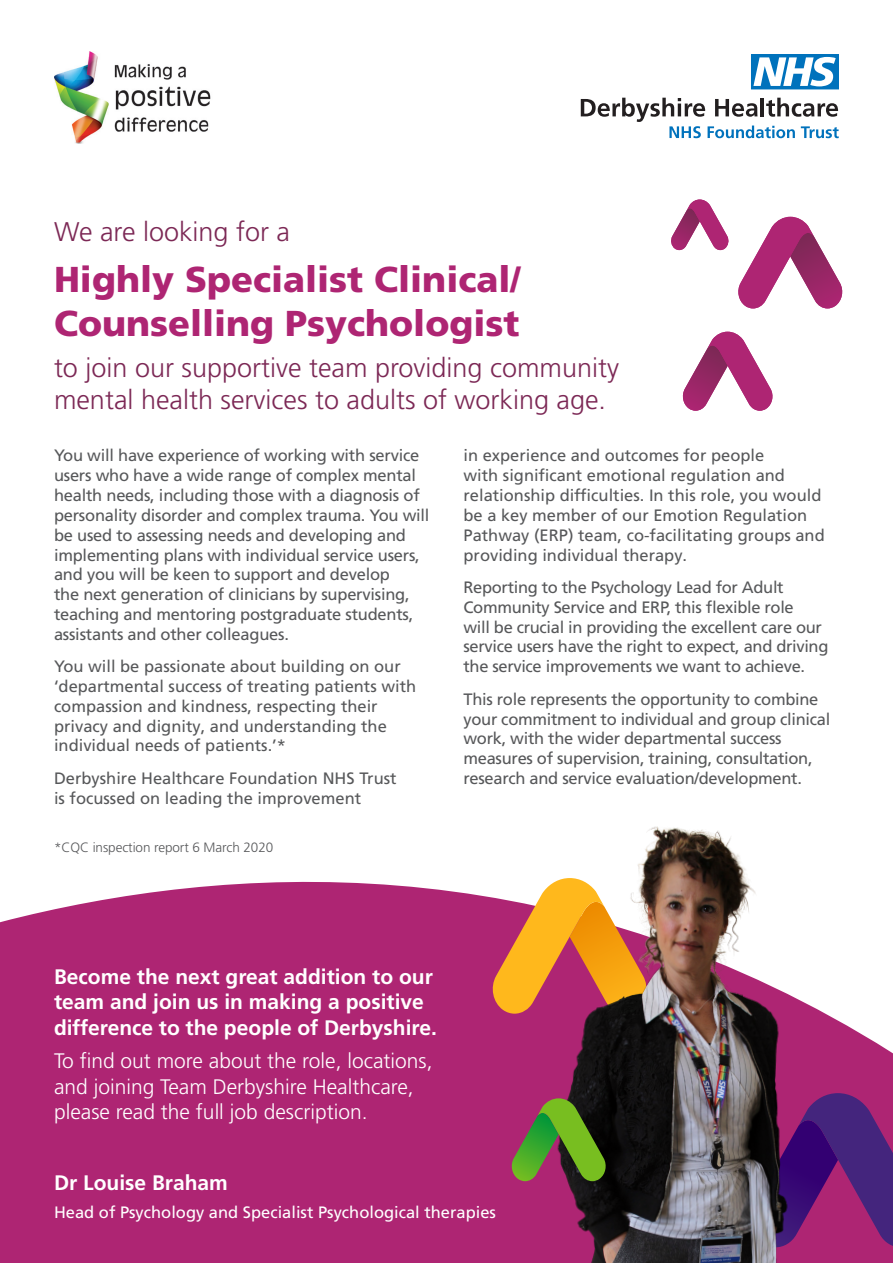
<style>
.page{position:relative;width:893px;height:1263px;background:#fff}
.page>*{position:absolute;margin:0;border:0;box-sizing:border-box;transform-origin:0 0}
.t1{font:900 36px/43.2px "Frutiger LT Pro";color:#ae2573}
.t2{font:300 27px/32.4px "Frutiger LT Pro";color:#7c2855}
.t3{font:700 21px/25.2px "Frutiger LT Pro";color:#fff}
.t4{font:300 21px/25.2px "Frutiger LT Pro";color:#fff}
.t5{font:16.5px/19.8px "Frutiger LT Pro";letter-spacing:-.015em;color:#57585a}
.t6{font:16.5px "Frutiger LT Pro";color:#fff}
.t7{font:300 13.5px "Frutiger LT Pro";letter-spacing:-.005em;color:#57585a}
</style>
<div class="page">
<img style="left:54px;top:52px;width:157px;height:92px">
<svg style="left:682px;top:332px;width:91px;height:79px"></svg>
<svg style="left:671px;top:199px;width:58px;height:51px"></svg>
<svg style="left:738px;top:217px;width:105px;height:91px"></svg>
<svg style="left:751px;top:54px;width:88px;height:35px"></svg>
<svg style="left:581px;top:98px;width:258px;height:40px"></svg>
<svg style="left:0;top:881px;width:893px;height:382px;background:#b4377e"></svg>
<svg style="left:818px;top:1093px;width:75px;height:154px;background:#6d2278"></svg>
<img style="left:474px;top:826px;width:344px;height:437px">
<svg style="left:510px;top:1098px;width:97px;height:83px;background:#616934"></svg>
<p class="t2" style="left:54px;top:215px;width:238px">We are looking for a</p>
<p class="t1" style="left:54px;top:258px;width:468px">Highly Specialist Clinical/<br>Counselling Psychologist</p>
<p class="t2" style="left:54px;top:351px;width:567px">to join our supportive team providing community mental health services to adults of working age.</p>
<p class="t5" style="left:54px;top:446px;width:377px">You will have experience of working with service users who have a wide range of complex mental health needs, including those with a diagnosis of personality disorder and complex trauma. You will be used to assessing needs and developing and implementing plans with individual service users, and you will be keen to support and develop<br>the next generation of clinicians by supervising, teaching and mentoring postgraduate students, assistants and other colleagues.</p>
<p class="t5" style="left:54px;top:657px;width:364px">You will be passionate about building on our ‘departmental success of treating patients with compassion and kindness, respecting their privacy and dignity, and understanding the individual needs of patients.’*</p>
<p class="t5" style="left:54px;top:768px;width:344px">Derbyshire Healthcare Foundation NHS Trust is focussed on leading the improvement</p>
<p class="t5" style="left:463px;top:446px;width:363px">in experience and outcomes for people<br>with significant emotional regulation and relationship difficulties. In this role, you would be a key member of our Emotion Regulation Pathway (ERP) team, co-facilitating groups and providing individual therapy.</p>
<p class="t5" style="left:463px;top:577px;width:366px">Reporting to the Psychology Lead for Adult Community Service and ERP, this flexible role<br>will be crucial in providing the excellent care our service users have the right to expect, and driving the service improvements we want to achieve.</p>
<p class="t5" style="left:463px;top:689px;width:368px">This role represents the opportunity to combine your commitment to individual and group clinical work, with the wider departmental success measures of supervision, training, consultation, research and service evaluation/development.</p>
<p class="t7" style="left:54px;top:839px;width:221px">*CQC inspection report 6 March 2020</p>
<p class="t3" style="left:54px;top:964px;width:384px">Become the next great addition to our team and join us in making a positive difference to the people of Derbyshire.</p>
<p class="t4" style="left:54px;top:1049px;width:380px">To find out more about the role, locations, and joining Team Derbyshire Healthcare, please read the full job description.</p>
<p class="t3" style="left:54px;top:1170px;width:175px">Dr Louise Braham</p>
<p class="t6" style="left:54px;top:1203px;width:443px">Head of Psychology and Specialist Psychological therapies</p>
</div>
